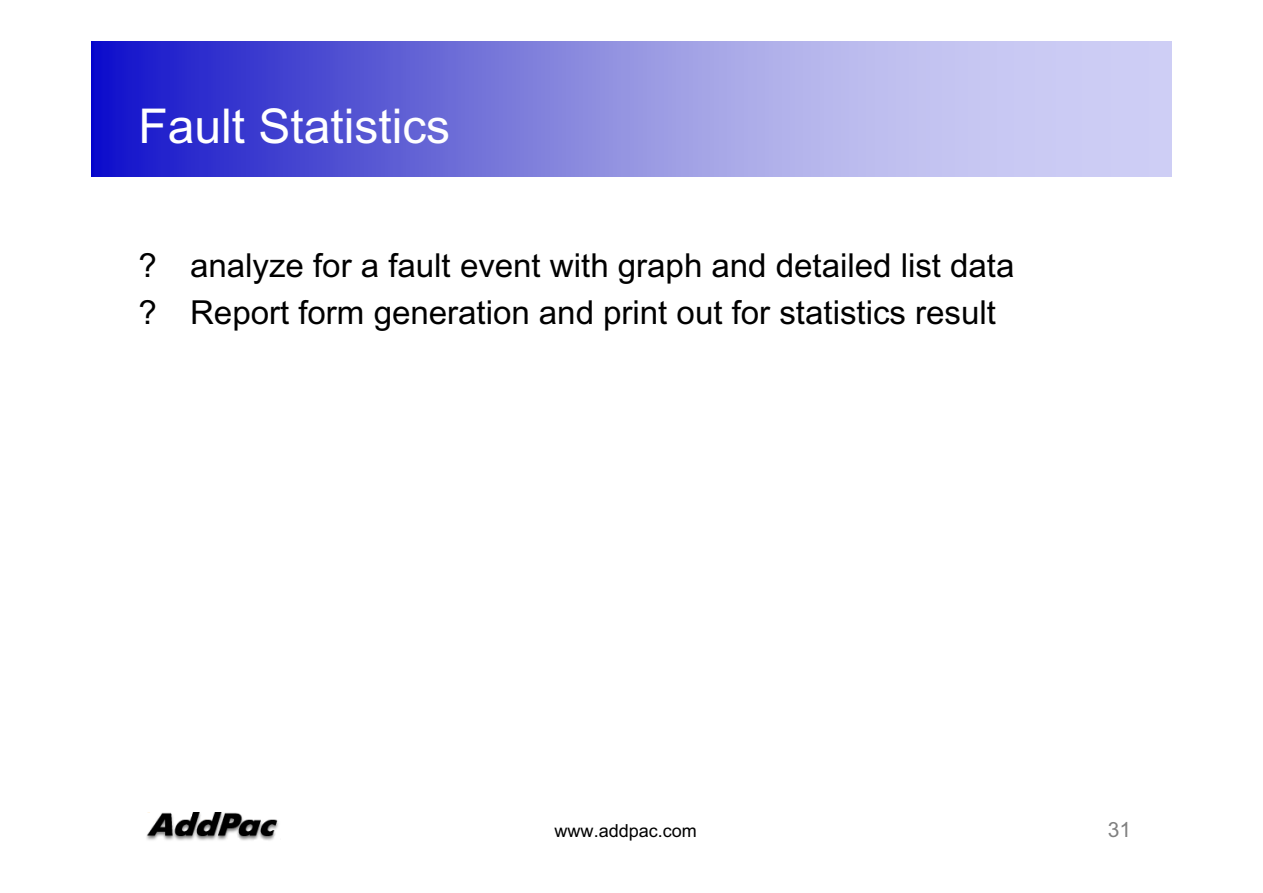
<style>
.page{position:relative;width:1263px;height:893px;background:#fff}
.page>*{position:absolute;margin:0;border:0;box-sizing:border-box;transform-origin:0 0}
.t1{font:48px "Arial Unicode MS";color:#fff}
.t2{font:33px/47.4px "Arial Unicode MS";color:#000}
.t3{font:21px "Arial Unicode MS";color:#808080}
.t4{font:18px "Arial Unicode MS";color:#000}
</style>
<div class="page">
<img style="left:92px;top:41px;width:1079px;height:135px">
<img style="left:146px;top:812px;width:133px;height:29px">
<h1 class="t1" style="left:138px;top:108px;width:313px">Fault Statistics</h1>
<p class="t2" style="left:138px;top:245px;width:878px">? analyze for a fault event with graph and detailed list data ? Report form generation and print out for statistics result</p>
<p class="t4" style="left:554px;top:823px;width:144px">www.addpac.com</p>
<p class="t3" style="left:1108px;top:821px;width:25px">31</p>
</div>
